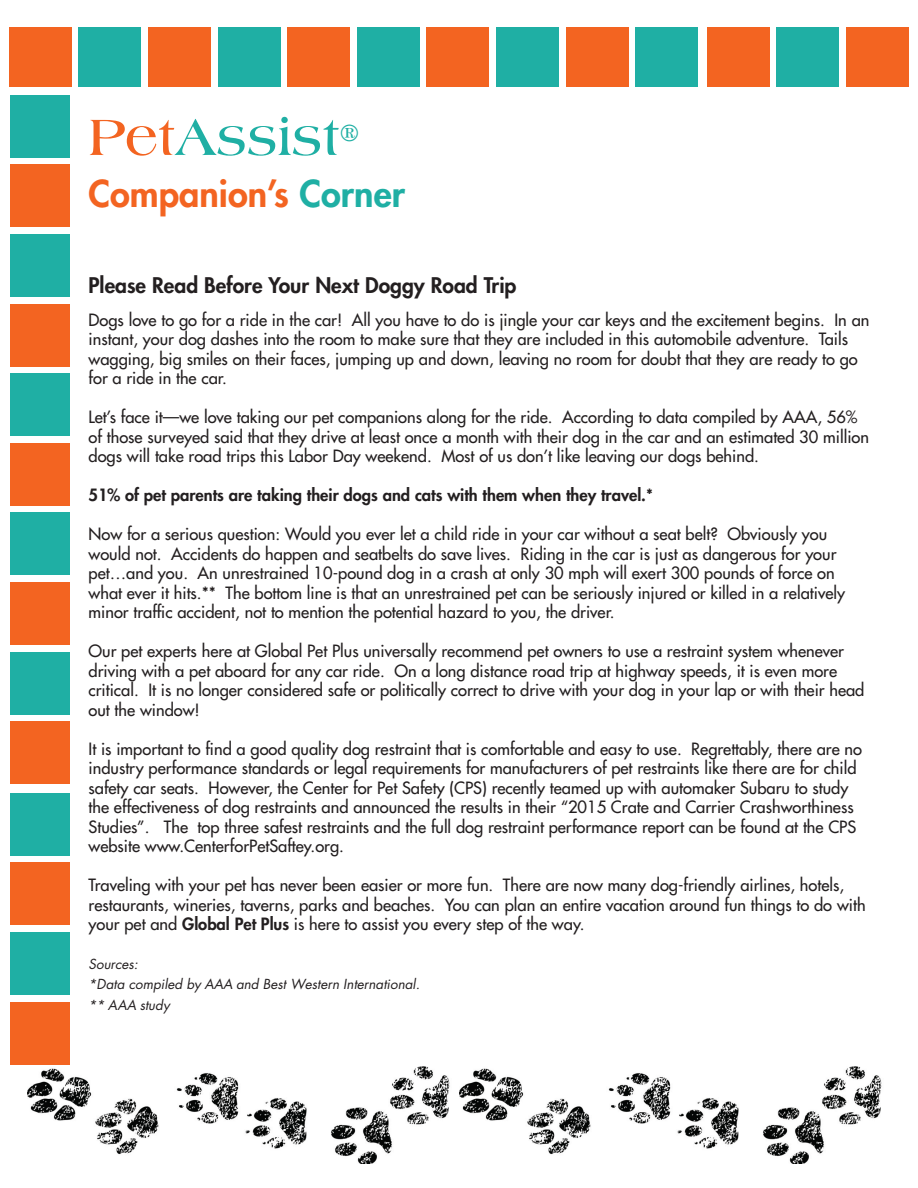
<style>
.page{position:relative;width:918px;height:1188px;background:#fff}
.page>*{position:absolute;margin:0;border:0;box-sizing:border-box;transform-origin:0 0}
.t1{font:700 54px "Americana BT";color:#1fafa4}
.t2{font:800 36px "Futura";color:#f36421}
.t3{font:800 21px "Futura";color:#231f20}
.t4{font:16.5px/19.5px "Futura";color:#231f20}
.t5{font:800 16.5px "Futura";color:#231f20}
.t6{font:italic 13.5px "Futura";color:#231f20}
.s1{color:#f36421}
.s2{color:#1fafa4}
.s3{font-weight:800}
</style>
<div class="page">
<div style="left:9px;top:27px;width:62px;height:60px;background:#f36421"></div>
<div style="left:79px;top:27px;width:62px;height:60px;background:#1fafa4"></div>
<div style="left:288px;top:27px;width:62px;height:60px;background:#f36421"></div>
<div style="left:218px;top:27px;width:62px;height:60px;background:#1fafa4"></div>
<div style="left:148px;top:27px;width:63px;height:60px;background:#f36421"></div>
<div style="left:357px;top:27px;width:62px;height:60px;background:#1fafa4"></div>
<div style="left:427px;top:27px;width:62px;height:60px;background:#f36421"></div>
<div style="left:636px;top:27px;width:62px;height:60px;background:#1fafa4"></div>
<div style="left:566px;top:27px;width:62px;height:60px;background:#f36421"></div>
<div style="left:496px;top:27px;width:63px;height:60px;background:#1fafa4"></div>
<div style="left:707px;top:27px;width:62px;height:60px;background:#f36421"></div>
<div style="left:777px;top:27px;width:62px;height:60px;background:#1fafa4"></div>
<div style="left:846px;top:27px;width:63px;height:60px;background:#f36421"></div>
<img style="left:27px;top:1066px;width:433px;height:98px">
<img style="left:460px;top:1066px;width:422px;height:98px">
<div style="left:10px;top:95px;width:60px;height:62px;background:#1fafa4"></div>
<div style="left:10px;top:165px;width:60px;height:62px;background:#f36421"></div>
<div style="left:10px;top:374px;width:60px;height:62px;background:#1fafa4"></div>
<div style="left:10px;top:304px;width:60px;height:62px;background:#f36421"></div>
<div style="left:10px;top:234px;width:60px;height:63px;background:#1fafa4"></div>
<div style="left:10px;top:443px;width:60px;height:62px;background:#f36421"></div>
<div style="left:10px;top:513px;width:60px;height:62px;background:#1fafa4"></div>
<div style="left:10px;top:722px;width:60px;height:62px;background:#f36421"></div>
<div style="left:10px;top:652px;width:60px;height:62px;background:#1fafa4"></div>
<div style="left:10px;top:582px;width:60px;height:63px;background:#f36421"></div>
<div style="left:10px;top:793px;width:60px;height:62px;background:#1fafa4"></div>
<div style="left:10px;top:863px;width:60px;height:62px;background:#f36421"></div>
<div style="left:10px;top:932px;width:60px;height:63px;background:#1fafa4"></div>
<div style="left:10px;top:1002px;width:60px;height:63px;background:#f36421"></div>
<p class="t1" style="left:89px;top:104px;width:273px"><span class="s1">Pet</span>Assist<sup>®</sup></p>
<p class="t2" style="left:89px;top:170px;width:318px">Companion’s <span class="s2">Corner</span></p>
<p class="t3" style="left:89px;top:271px;width:429px">Please Read Before Your Next Doggy Road Trip</p>
<p class="t4" style="left:89px;top:310px;width:782px">Dogs love to go for a ride in the car! All you have to do is jingle your car keys and the excitement begins. In an instant, your dog dashes into the room to make sure that they are included in this automobile adventure. Tails wagging, big smiles on their faces, jumping up and down, leaving no room for doubt that they are ready to go for a ride in the car.</p>
<p class="t4" style="left:89px;top:407px;width:782px">Let’s face it—we love taking our pet companions along for the ride. According to data compiled by AAA, 56% of those surveyed said that they drive at least once a month with their dog in the car and an estimated 30 million dogs will take road trips this Labor Day weekend. Most of us don’t like leaving our dogs behind.</p>
<p class="t5" style="left:89px;top:484px;width:566px">51% of pet parents are taking their dogs and cats with them when they travel.*</p>
<p class="t4" style="left:89px;top:524px;width:758px">Now for a serious question: Would you ever let a child ride in your car without a seat belt? Obviously you would not. Accidents do happen and seatbelts do save lives. Riding in the car is just as dangerous for your pet…and you. An unrestrained 10-pound dog in a crash at only 30 mph will exert 300 pounds of force on what ever it hits.** The bottom line is that an unrestrained pet can be seriously injured or killed in a relatively minor traffic accident, not to mention the potential hazard to you, the driver.</p>
<p class="t4" style="left:89px;top:641px;width:777px">Our pet experts here at Global Pet Plus universally recommend pet owners to use a restraint system whenever driving with a pet aboard for any car ride. On a long distance road trip at highway speeds, it is even more critical. It is no longer considered safe or politically correct to drive with your dog in your lap or with their head out the window!</p>
<p class="t4" style="left:89px;top:739px;width:775px">It is important to find a good quality dog restraint that is comfortable and easy to use. Regrettably, there are no industry performance standards or legal requirements for manufacturers of pet restraints like there are for child safety car seats. However, the Center for Pet Safety (CPS) recently teamed up with automaker Subaru to study the effectiveness of dog restraints and announced the results in their “2015 Crate and Carrier Crashworthiness Studies”. The top three safest restraints and the full dog restraint performance report can be found at the CPS website www.CenterforPetSaftey.org.</p>
<p class="t4" style="left:89px;top:875px;width:779px">Traveling with your pet has never been easier or more fun. There are now many dog-friendly airlines, hotels, restaurants, wineries, taverns, parks and beaches. You can plan an entire vacation around fun things to do with your pet and <span class="s3">Global Pet Plus</span> is here to assist you every step of the way.</p>
<p class="t6" style="left:89px;top:955px;width:51px">Sources:</p>
<p class="t6" style="left:89px;top:975px;width:333px">*Data compiled by AAA and Best Western International.</p>
<p class="t6" style="left:89px;top:996px;width:83px">** AAA study</p>
</div>
